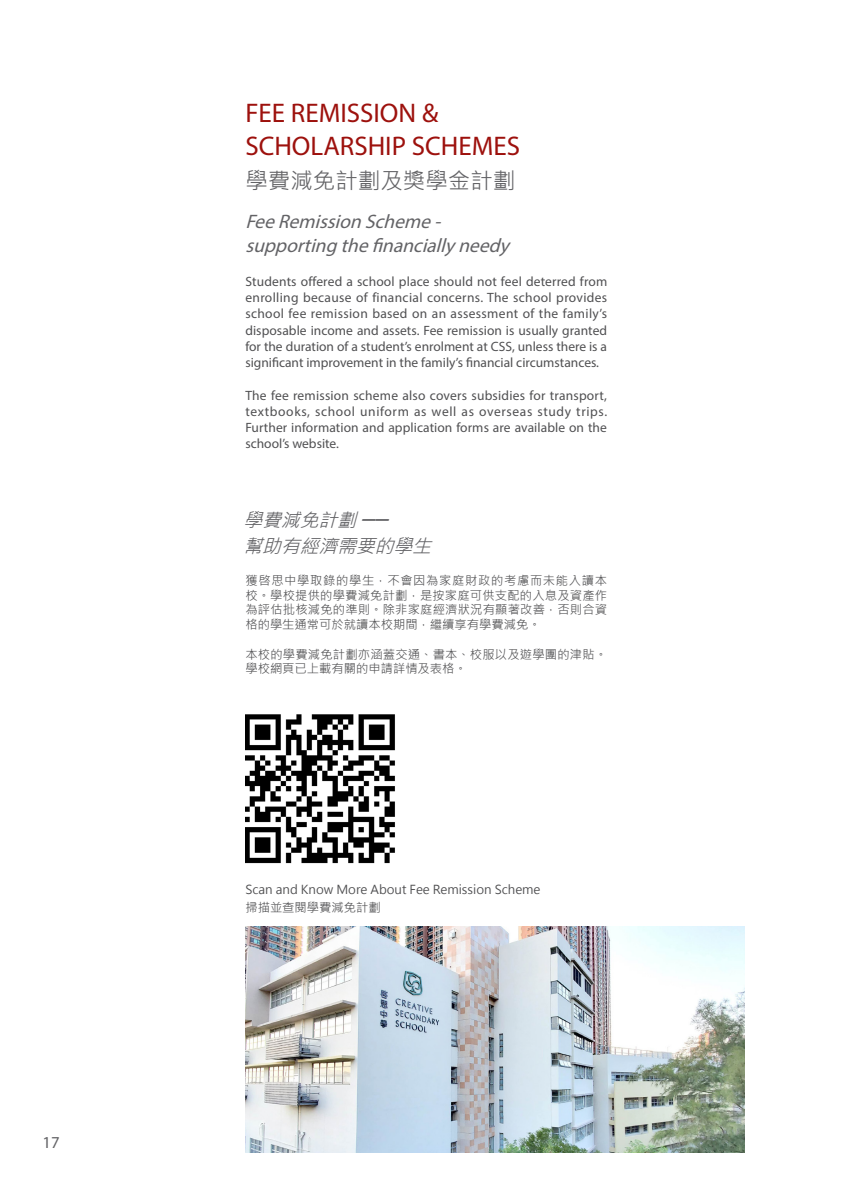
<style>
.page{position:relative;width:842px;height:1195px;background:#fff}
.page>*{position:absolute;margin:0;border:0;box-sizing:border-box;transform-origin:0 0}
.t1{font:27px/32.4px "Myriad Pro";color:#9d110d}
.t2{font:22.5px "Microsoft Jheng Hei";color:#636366}
.t3{font:italic 19.5px "Myriad Pro";color:#636366}
.t4{font:italic 18.75px "Microsoft Jheng Hei";color:#636366}
.t5{font:16.65px "Myriad Pro";color:#636366}
.t6{font:13.5px/16.2px "Myriad Pro";color:#505052;text-align:justify}
.t7{font:12.3px/14.7px "Microsoft Jheng Hei";color:#505052;text-align:justify}
</style>
<div class="page">
<img style="left:246px;top:926px;width:498px;height:226px">
<img style="left:245px;top:714px;width:150px;height:150px">
<p class="t5" style="left:43px;top:1132px;width:19px">17</p>
<p class="t1" style="left:245px;top:96px;width:276px">FEE REMISSION &amp;<br>SCHOLARSHIP SCHEMES</p>
<p class="t2" style="left:245px;top:166px;width:272px">學費減免計劃及獎學金計劃</p>
<p class="t3" style="left:245px;top:210px;width:202px">FeeRemissionScheme-</p>
<p class="t3" style="left:245px;top:234px;width:271px">supportingthefinanciallyneedy</p>
<p class="t6" style="left:245px;top:273px;width:363px">Students offered a school place should not feel deterred from enrolling because of financial concerns. The school provides school fee remission based on an assessment of the family’s disposable income and assets. Fee remission is usually granted for the duration of a student’s enrolment at CSS, unless there is a significant improvement in the family’s financial circumstances.</p>
<p class="t6" style="left:245px;top:387px;width:363px">The fee remission scheme also covers subsidies for transport, textbooks, school uniform as well as overseas study trips.<br>Further information and application forms are available on the school’s website.</p>
<p class="t4" style="left:243px;top:508px;width:152px">學費減免計劃 ──</p>
<p class="t4" style="left:243px;top:535px;width:195px">幫助有經濟需要的學生</p>
<p class="t7" style="left:245px;top:573px;width:363px">獲啓思中學取錄的學生，不會因為家庭財政的考慮而未能入讀本校。學校提供的學費減免計劃，是按家庭可供支配的入息及資產作為評估批核減免的準則。除非家庭經濟狀況有顯著改善，否則合資格的學生通常可於就讀本校期間，繼續享有學費減免。</p>
<p class="t7" style="left:245px;top:647px;width:363px">本校的學費減免計劃亦涵蓋交通、書本、校服以及遊學團的津貼。學校網頁已上載有關的申請詳情及表格。</p>
<p class="t7" style="left:245px;top:882px;width:297px">Scan and Know More About Fee Remission Scheme</p>
<p class="t7" style="left:245px;top:900px;width:137px">掃描並查閱學費減免計劃</p>
</div>
